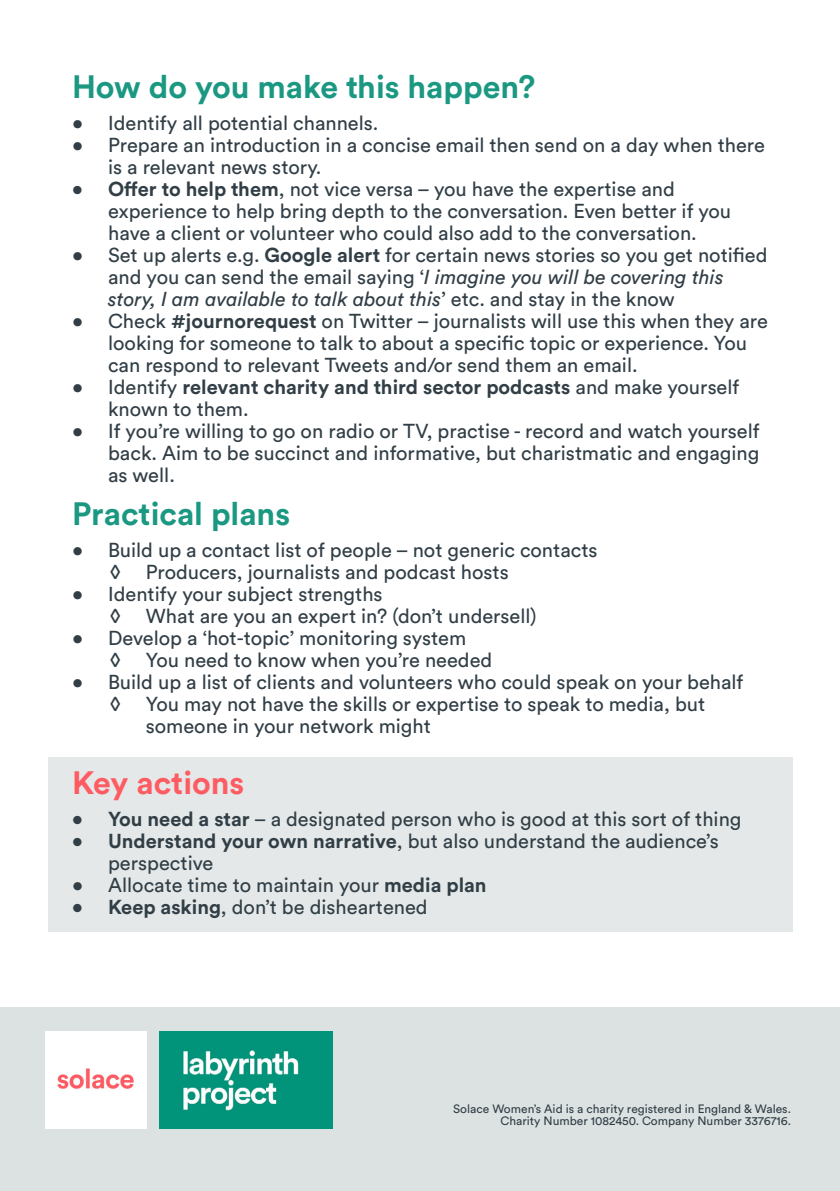
<style>
.page{position:relative;width:840px;height:1191px;background:#fff}
.page>*{position:absolute;margin:0;border:0;box-sizing:border-box;transform-origin:0 0}
.t1{font:700 32px "Circular Std";color:#1b9882}
.t2{font:700 32px "Circular Std";color:#fd5c62}
.t3{font:20px/22px "Circular Std";color:#313e46}
.t4{font:700 20px/22px "Circular Std";color:#313e46}
.t5{font:12px "Circular Std";color:#313e46}
.s1{font-weight:700}
.s2{font-style:italic}
.s3{font-weight:400}
</style>
<div class="page">
<div style="left:48px;top:757px;width:743px;height:175px;background:#e4e8e9"></div>
<div style="left:0;top:1007px;width:839px;height:184px;background:#dce2e2"></div>
<img style="left:160px;top:1031px;width:173px;height:97px">
<img style="left:45px;top:1031px;width:101px;height:97px">
<p class="t1" style="left:72px;top:66px;width:464px">How do you make this happen?</p>
<p class="t3" style="left:72px;top:112px;width:308px">• Identify all potential channels.</p>
<p class="t3" style="left:108px;top:134px;width:658px;text-indent:-36px">• Prepare an introduction in a concise email then send on a day when there is a relevant news story.</p>
<p class="t3" style="left:108px;top:178px;width:624px;text-indent:-36px"><span class="s1">• Offer to help them</span>, not vice versa – you have the expertise and experience to help bring depth to the conversation. Even better if you have a client or volunteer who could also add to the conversation.</p>
<p class="t3" style="left:108px;top:244px;width:660px;text-indent:-36px">• Set up alerts e.g. <span class="s1">Google alert</span> for certain news stories so you get notified and you can send the email saying ‘<span class="s2">I imagine you will be covering this story, I am available to talk about this</span>’ etc. and stay in the know</p>
<p class="t3" style="left:108px;top:310px;width:661px;text-indent:-36px">• Check <span class="s1">#journorequest</span> on Twitter – journalists will use this when they are looking for someone to talk to about a specific topic or experience. You can respond to relevant Tweets and/or send them an email.</p>
<p class="t4" style="left:108px;top:375px;width:632px;text-indent:-36px"><span class="s3">• Identify</span> relevant charity and third sector podcasts <span class="s3">and make yourself known to them.</span></p>
<p class="t3" style="left:108px;top:420px;width:652px;text-align:justify;text-indent:-36px">• If you’re willing to go on radio or TV, practise - record and watch yourself back. Aim to be succinct and informative, but charistmatic and engaging as well.</p>
<p class="t1" style="left:72px;top:493px;width:219px">Practical plans</p>
<p class="t3" style="left:72px;top:538px;width:527px">• Build up a contact list of people – not generic contacts</p>
<p class="t3" style="left:110px;top:560px;width:400px">◊ Producers, journalists and podcast hosts</p>
<p class="t3" style="left:72px;top:582px;width:312px">• Identify your subject strengths</p>
<p class="t3" style="left:110px;top:604px;width:428px">◊ What are you an expert in? (don’t undersell)</p>
<p class="t3" style="left:72px;top:626px;width:395px">• Develop a ‘hot-topic’ monitoring system</p>
<p class="t3" style="left:110px;top:648px;width:384px">◊ You need to know when you’re needed</p>
<p class="t3" style="left:72px;top:670px;width:672px">• Build up a list of clients and volunteers who could speak on your behalf</p>
<p class="t3" style="left:146px;top:692px;width:560px;text-indent:-36px">◊ You may not have the skills or expertise to speak to media, but someone in your network might</p>
<p class="t2" style="left:72px;top:762px;width:174px">Key actions</p>
<p class="t3" style="left:72px;top:807px;width:670px"><span class="s1">• You need a star</span> – a designated person who is good at this sort of thing</p>
<p class="t3" style="left:108px;top:829px;width:611px;text-indent:-36px"><span class="s1">• Understand your own narrative</span>, but also understand the audience’s perspective</p>
<p class="t3" style="left:72px;top:873px;width:416px">• Allocate time to maintain your <span class="s1">media plan</span></p>
<p class="t3" style="left:72px;top:895px;width:357px"><span class="s1">• Keep asking</span>, don’t be disheartened</p>
<p class="t5" style="left:453px;top:1101px;width:339px">Solace Women’s Aid is a charity registered in England &amp; Wales.</p>
<p class="t5" style="left:500px;top:1113px;width:292px">Charity Number 1082450. Company Number 3376716.</p>
</div>
